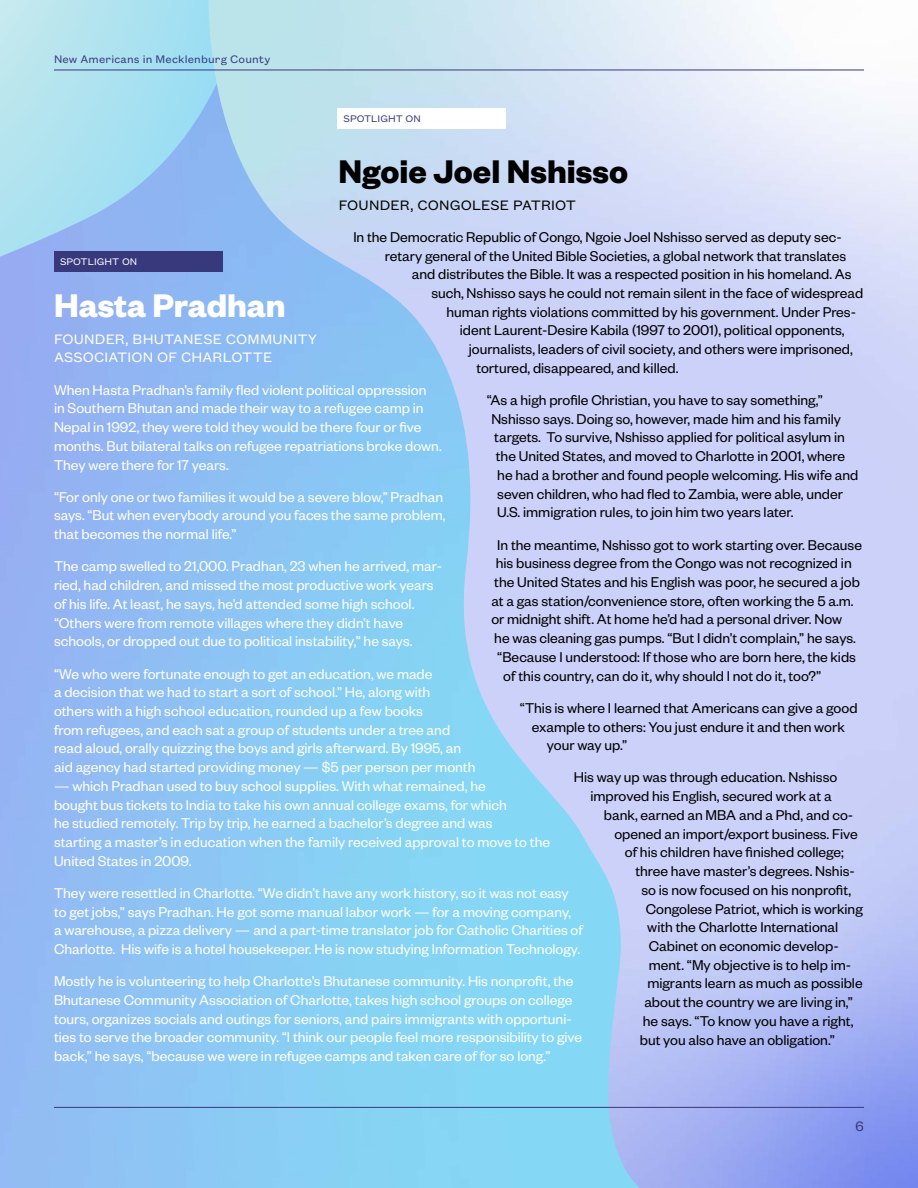
<style>
.page{position:relative;width:918px;height:1188px;background:#fff}
.page>*{position:absolute;margin:0;border:0;box-sizing:border-box;transform-origin:0 0}
.t1{font:700 36px "Founders Grotesk";color:#000}
.t2{font:700 36px "Founders Grotesk";color:#fff}
.t3{font:15.6px/18.8px "Founders Grotesk";color:#fff}
.t4{font:15.6px "Founders Grotesk";color:#000}
.t5{font:15px/18px "Founders Grotesk Text";letter-spacing:.01em;color:#fff}
.t6{font:15px "Founders Grotesk Text";letter-spacing:.005em;color:#000}
.t7{font:15px "Founders Grotesk Text";color:#38387d}
.t8{font:12px "Founders Grotesk Text";letter-spacing:.015em;color:#38387d}
.t9{font:10.5px "Founders Grotesk Text";color:#fff}
.t10{font:10.5px "Founders Grotesk Text";color:#38387d}
</style>
<div class="page">
<img style="left:0;top:0;width:208px;height:1188px">
<img style="left:208px;top:0;width:710px;height:1188px">
<hr style="left:54px;top:70px;width:810px;height:1px;background:#38387d">
<div style="left:54px;top:251px;width:169px;height:20px;background:#38387d"></div>
<div style="left:338px;top:108px;width:168px;height:20px;background:#fff"></div>
<hr style="left:54px;top:1107px;width:810px;height:1px;background:#38387d">
<p class="t8" style="left:54px;top:51px;width:218px">New Americans in Mecklenburg County</p>
<p class="t10" style="left:344px;top:112px;width:79px">SPOTLIGHT ON</p>
<h1 class="t1" style="left:339px;top:148px;width:291px">Ngoie Joel Nshisso</h1>
<p class="t6" style="left:339px;top:195px;width:239px">FOUNDER, CONGOLESE PATRIOT</p>
<p class="t4" style="left:353px;top:227px;width:490px">In the Democratic Republic of Congo, Ngoie Joel Nshisso served as deputy sec-</p>
<p class="t4" style="left:385px;top:246px;width:463px">retary general of the United Bible Societies, a global network that translates</p>
<p class="t4" style="left:412px;top:265px;width:441px">and distributes the Bible. It was a respected position in his homeland. As</p>
<p class="t4" style="left:431px;top:283px;width:433px">such, Nshisso says he could not remain silent in the face of widespread</p>
<p class="t4" style="left:446px;top:302px;width:411px">human rights violations committed by his government. Under Pres-</p>
<p class="t4" style="left:460px;top:321px;width:386px">ident Laurent-Desire Kabila (1997 to 2001), political opponents,</p>
<p class="t4" style="left:469px;top:340px;width:386px">journalists, leaders of civil society, and others were imprisoned,</p>
<p class="t4" style="left:476px;top:358px;width:204px">tortured, disappeared, and killed.</p>
<p class="t4" style="left:487px;top:391px;width:338px">“As a high profile Christian, you have to say something,”</p>
<p class="t4" style="left:491px;top:409px;width:351px">Nshisso says. Doing so, however, made him and his family</p>
<p class="t4" style="left:494px;top:428px;width:352px">targets. To survive, Nshisso applied for political asylum in</p>
<p class="t4" style="left:496px;top:447px;width:351px">the United States, and moved to Charlotte in 2001, where</p>
<p class="t4" style="left:497px;top:465px;width:363px">he had a brother and found people welcoming. His wife and</p>
<p class="t4" style="left:497px;top:484px;width:347px">seven children, who had fled to Zambia, were able, under</p>
<p class="t4" style="left:497px;top:503px;width:298px">U.S. immigration rules, to join him two years later.</p>
<p class="t4" style="left:497px;top:535px;width:366px">In the meantime, Nshisso got to work starting over. Because</p>
<p class="t4" style="left:496px;top:554px;width:357px">his business degree from the Congo was not recognized in</p>
<p class="t4" style="left:494px;top:573px;width:367px">the United States and his English was poor, he secured a job</p>
<p class="t4" style="left:491px;top:591px;width:364px">at a gas station/convenience store, often working the 5 a.m.</p>
<p class="t4" style="left:491px;top:610px;width:352px">or midnight shift. At home he’d had a personal driver. Now</p>
<p class="t4" style="left:494px;top:629px;width:363px">he was cleaning gas pumps. “But I didn’t complain,” he says.</p>
<p class="t4" style="left:497px;top:647px;width:360px">“Because I understood: If those who are born here, the kids</p>
<p class="t4" style="left:503px;top:666px;width:319px">of this country, can do it, why should I not do it, too?”</p>
<p class="t4" style="left:520px;top:698px;width:339px">“This is where I learned that Americans can give a good</p>
<p class="t4" style="left:532px;top:717px;width:314px">example to others: You just endure it and then work</p>
<p class="t4" style="left:547px;top:736px;width:82px">your way up.”</p>
<p class="t4" style="left:574px;top:768px;width:265px">His way up was through education. Nshisso</p>
<p class="t4" style="left:590px;top:787px;width:243px">improved his English, secured work at a</p>
<p class="t4" style="left:604px;top:805px;width:251px">bank, earned an MBA and a Phd, and co-</p>
<p class="t4" style="left:614px;top:824px;width:245px">opened an import/export business. Five</p>
<p class="t4" style="left:625px;top:843px;width:221px">of his children have finished college;</p>
<p class="t4" style="left:635px;top:862px;width:221px">three have master’s degrees. Nshis-</p>
<p class="t4" style="left:641px;top:880px;width:211px">so is now focused on his nonprofit,</p>
<p class="t4" style="left:646px;top:899px;width:219px">Congolese Patriot, which is working</p>
<p class="t4" style="left:647px;top:918px;width:193px">with the Charlotte International</p>
<p class="t4" style="left:649px;top:936px;width:191px">Cabinet on economic develop-</p>
<p class="t4" style="left:649px;top:955px;width:204px">ment. “My objective is to help im-</p>
<p class="t4" style="left:647px;top:974px;width:217px">migrants learn as much as possible</p>
<p class="t4" style="left:644px;top:993px;width:210px">about the country we are living in,”</p>
<p class="t4" style="left:643px;top:1011px;width:212px">he says. “To know you have a right,</p>
<p class="t4" style="left:640px;top:1030px;width:197px">but you also have an obligation.”</p>
<p class="t9" style="left:60px;top:255px;width:79px">SPOTLIGHT ON</p>
<h1 class="t2" style="left:54px;top:283px;width:233px">Hasta Pradhan</h1>
<p class="t5" style="left:54px;top:330px;width:265px">FOUNDER, BHUTANESE COMMUNITY<br>ASSOCIATION OF CHARLOTTE</p>
<p class="t3" style="left:54px;top:380px;width:389px">When Hasta Pradhan’s family fled violent political oppression<br>in Southern Bhutan and made their way to a refugee camp in Nepal in 1992, they were told they would be there four or five months. But bilateral talks on refugee repatriations broke down.<br>They were there for 17 years.</p>
<p class="t3" style="left:54px;top:487px;width:393px">“For only one or two families it would be a severe blow,” Pradhan says. “But when everybody around you faces the same problem, that becomes the normal life.”</p>
<p class="t3" style="left:54px;top:556px;width:390px">The camp swelled to 21,000. Pradhan, 23 when he arrived, mar&shy;ried, had children, and missed the most productive work years of his life. At least, he says, he’d attended some high school. “Others were from remote villages where they didn’t have schools, or dropped out due to political instability,” he says.</p>
<p class="t3" style="left:54px;top:663px;width:423px">“We who were fortunate enough to get an education, we made<br>a decision that we had to start a sort of school.” He, along with<br>others with a high school education, rounded up a few books<br>from refugees, and each sat a group of students under a tree and read aloud, orally quizzing the boys and girls afterward. By 1995, an aid agency had started providing money — $5 per person per month</p>
<p class="t3" style="left:54px;top:776px;width:498px">— which Pradhan used to buy school supplies. With what remained, he<br>bought bus tickets to India to take his own annual college exams, for which<br>he studied remotely. Trip by trip, he earned a bachelor’s degree and was<br>starting a master’s in education when the family received approval to move to the United States in 2009.</p>
<p class="t3" style="left:54px;top:883px;width:530px">They were resettled in Charlotte. “We didn’t have any work history, so it was not easy to get jobs,” says Pradhan. He got some manual labor work — for a moving company, a warehouse, a pizza delivery — and a part-time translator job for Catholic Charities of Charlotte. His wife is a hotel housekeeper. He is now studying Information Technology.</p>
<p class="t3" style="left:54px;top:971px;width:530px">Mostly he is volunteering to help Charlotte’s Bhutanese community. His nonprofit, the Bhutanese Community Association of Charlotte, takes high school groups on college tours, organizes socials and outings for seniors, and pairs immigrants with opportuni&shy;ties to serve the broader community. “I think our people feel more responsibility to give back,” he says, “because we were in refugee camps and taken care of for so long.”</p>
<p class="t7" style="left:855px;top:1116px;width:10px">6</p>
</div>
